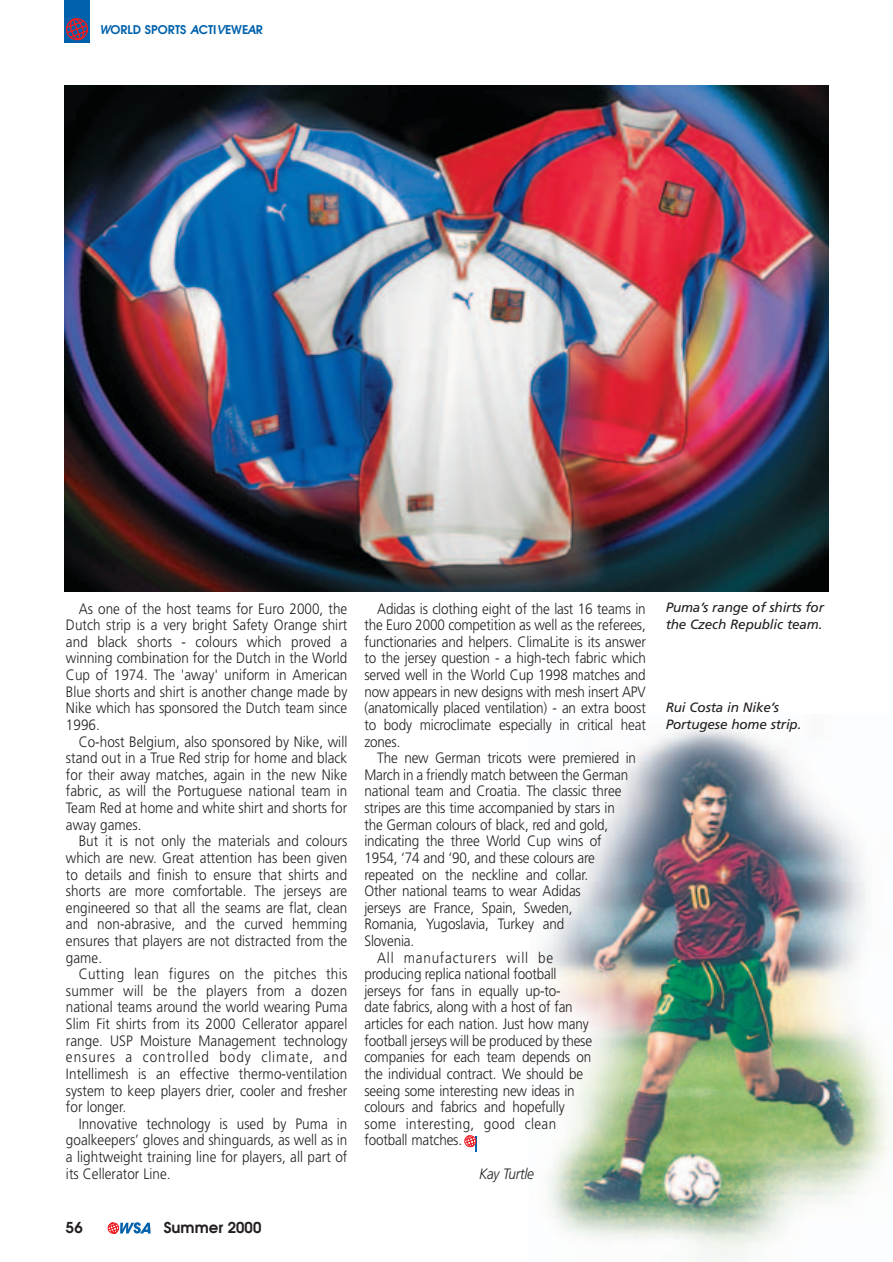
<style>
.page{position:relative;width:893px;height:1262px;background:#fff}
.page>*{position:absolute;margin:0;border:0;box-sizing:border-box;transform-origin:0 0}
.t1{font:300 15px/16.6px "Frutiger";letter-spacing:-.01em;color:#231f20;text-align:justify;scale:.9 1}
.t2{font:300 15px "Frutiger";letter-spacing:.03em;color:#231f20;scale:.9 1}
.t3{font:300 15px "Frutiger";letter-spacing:.06em;color:#231f20;scale:.9 1}
.t4{font:600 15px "Avant Garde";color:#231f20}
.t5{font:italic 300 15px "Frutiger";letter-spacing:-.015em;color:#231f20;scale:.9 1}
.t6{font:italic 13.5px/16.8px "Frutiger";letter-spacing:-.01em;color:#231f20}
.t7{font:600 12px "Avant Garde";color:#0161aa}
.s1{font-style:italic}
</style>
<div class="page">
<img style="left:543px;top:727px;width:346px;height:535px">
<svg style="left:107px;top:1222px;width:44px;height:12px"></svg>
<div style="left:64px;top:0;width:25px;height:43px;background:#0161aa"></div>
<svg style="left:66px;top:18px;width:22px;height:23px"></svg>
<svg style="left:464px;top:1135px;width:12px;height:17px"></svg>
<img style="left:65px;top:86px;width:763px;height:506px">
<p class="t7" style="left:100px;top:25px;width:165px"><span class="s1">W</span>ORLD SPORTS <span class="s1">A</span>CTI<span class="s1">V</span>EWE<span class="s1">A</span>R</p>
<p class="t1" style="left:66px;top:601px;width:314px;text-indent:13px">As one of the host teams for Euro 2000, the Dutch strip is a very bright Safety Orange shirt and black shorts - colours which proved a winning combination for the Dutch in the World Cup of 1974. The 'away' uniform in American Blue shorts and shirt is another change made by Nike which has sponsored the Dutch team since 1996.</p>
<p class="t1" style="left:66px;top:734px;width:314px;text-indent:13px">Co-host Belgium, also sponsored by Nike, will stand out in a True Red strip for home and black for their away matches, again in the new Nike fabric, as will the Portuguese national team in Team Red at home and white shirt and shorts for away games.</p>
<p class="t1" style="left:66px;top:834px;width:314px;text-indent:13px">But it is not only the materials and colours which are new. Great attention has been given to details and finish to ensure that shirts and shorts are more comfortable. The jerseys are engineered so that all the seams are flat, clean and non-abrasive, and the curved hemming ensures that players are not distracted from the game.</p>
<p class="t1" style="left:66px;top:966px;width:314px;text-indent:13px">Cutting lean figures on the pitches this summer will be the players from a dozen national teams around the world wearing Puma Slim Fit shirts from its 2000 Cellerator apparel range. USP Moisture Management technology ensures a controlled body climate, and Intellimesh is an effective thermo-ventilation system to keep players drier, cooler and fresher for longer.</p>
<p class="t1" style="left:66px;top:1116px;width:314px;text-indent:13px">Innovative technology is used by Puma in goalkeepers’ gloves and shinguards, as well as in a lightweight training line for players, all part of its Cellerator Line.</p>
<p class="t4" style="left:66px;top:1222px;width:18px">56</p>
<p class="t4" style="left:164px;top:1222px;width:99px">Summer 2000</p>
<p class="t1" style="left:364px;top:601px;width:314px;text-indent:13px">Adidas is clothing eight of the last 16 teams in the Euro 2000 competition as well as the referees, functionaries and helpers. ClimaLite is its answer to the jersey question - a high-tech fabric which served well in the World Cup 1998 matches and now appears in new designs with mesh insert APV (anatomically placed ventilation) - an extra boost to body microclimate especially in critical heat zones.</p>
<p class="t1" style="left:377px;top:751px;width:289px">The new German tricots were premiered in</p>
<p class="t1" style="left:364px;top:767px;width:295px">March in a friendly match between the German</p>
<p class="t1" style="left:364px;top:784px;width:287px">national team and Croatia. The classic three</p>
<p class="t1" style="left:364px;top:800px;width:280px">stripes are this time accompanied by stars in</p>
<p class="t1" style="left:364px;top:817px;width:272px">the German colours of black, red and gold,</p>
<p class="t1" style="left:364px;top:834px;width:265px">indicating the three World Cup wins of</p>
<p class="t1" style="left:364px;top:850px;width:257px">1954, ‘74 and ‘90, and these colours are</p>
<p class="t1" style="left:364px;top:867px;width:250px">repeated on the neckline and collar.</p>
<p class="t1" style="left:364px;top:883px;width:242px">Other national teams to wear Adidas</p>
<p class="t1" style="left:364px;top:900px;width:233px">jerseys are France, Spain, Sweden,</p>
<p class="t1" style="left:364px;top:917px;width:223px">Romania, Yugoslavia, Turkey and</p>
<p class="t1" style="left:364px;top:933px;width:57px">Slovenia.</p>
<p class="t3" style="left:377px;top:951px;width:197px">All manufacturers will be</p>
<p class="t1" style="left:364px;top:966px;width:215px">producing replica national football</p>
<p class="t1" style="left:364px;top:983px;width:219px">jerseys for fans in equally up-to-</p>
<p class="t1" style="left:364px;top:1000px;width:233px">date fabrics, along with a host of fan</p>
<p class="t1" style="left:364px;top:1016px;width:251px">articles for each nation. Just how many</p>
<p class="t1" style="left:364px;top:1033px;width:254px">football jerseys will be produced by these</p>
<p class="t1" style="left:364px;top:1050px;width:254px">companies for each team depends on</p>
<p class="t1" style="left:364px;top:1066px;width:245px">the individual contract. We should be</p>
<p class="t1" style="left:364px;top:1083px;width:235px">seeing some interesting new ideas in</p>
<p class="t1" style="left:364px;top:1099px;width:224px">colours and fabrics and hopefully</p>
<p class="t2" style="left:364px;top:1117px;width:215px">some interesting, good clean</p>
<p class="t1" style="left:364px;top:1133px;width:110px">football matches.</p>
<p class="t5" style="left:479px;top:1167px;width:62px">Kay Turtle</p>
<p class="t6" style="left:665px;top:600px;width:160px">Puma’s range of shirts for the Czech Republic team.</p>
<p class="t6" style="left:665px;top:700px;width:137px">Rui Costa in Nike’s<br>Portugese home strip.</p>
</div>
